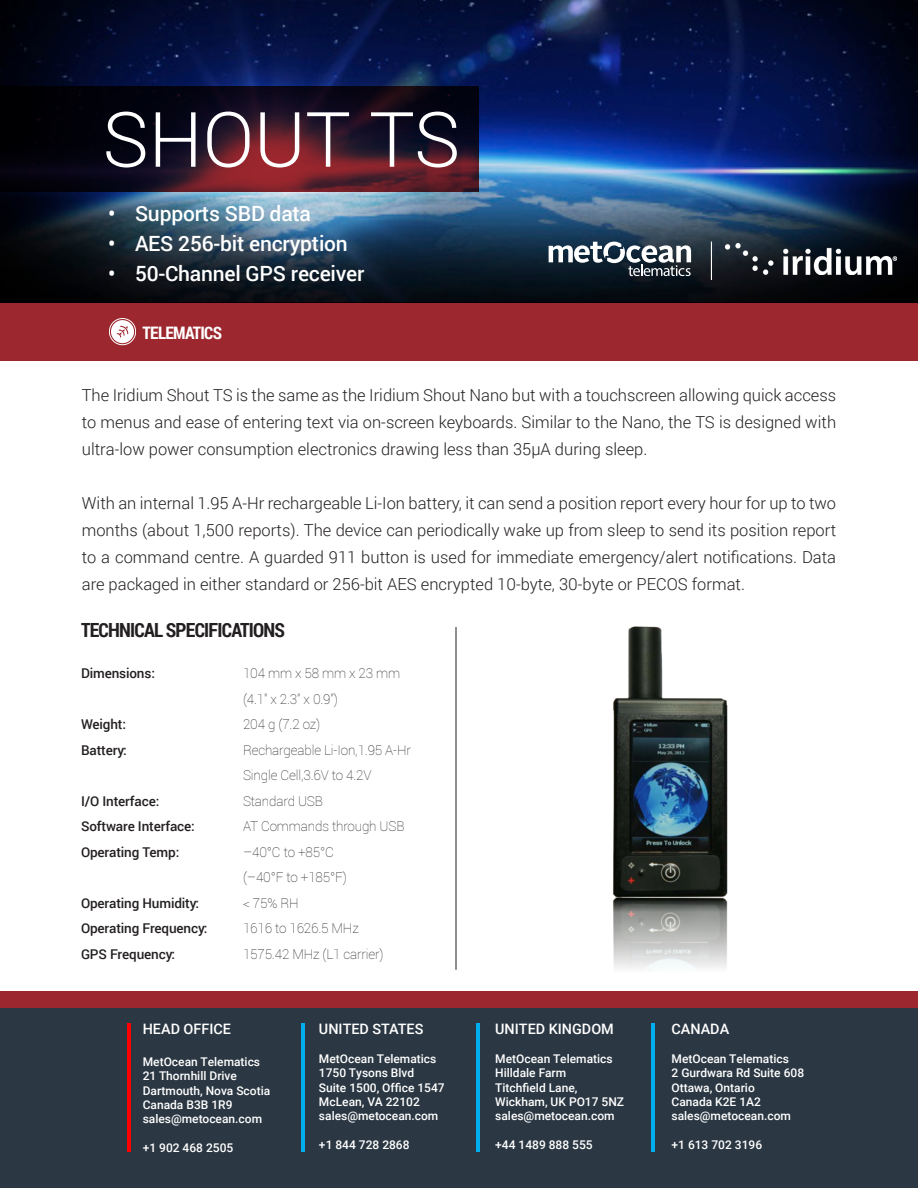
<style>
.page{position:relative;width:918px;height:1188px;background:#fff}
.page>*{position:absolute;margin:0;border:0;box-sizing:border-box;transform-origin:0 0}
.t1{font:300 76.5px "Roboto";color:#fff}
.t2{font:500 21px "Roboto";letter-spacing:-.01em;color:#fff}
.t3{font:700 19.5px "Roboto Condensed";letter-spacing:-.04em;color:#231f20}
.t4{font:700 17.25px "Roboto Condensed";letter-spacing:-.04em;color:#fff}
.t5{font:300 16.5px/27px "Roboto";color:#231f20;text-align:justify}
.t6{font:500 14.4px "Roboto";color:#fff}
.t7{font:100 13.5px/25.5px "Roboto";letter-spacing:-.01em;color:#231f20}
.t8{font:500 13.5px "Roboto";letter-spacing:-.01em;color:#231f20}
.t9{font:500 12px/14.4px "Roboto";color:#fff}
</style>
<div class="page">
<img style="left:0;top:0;width:918px;height:302px">
<div style="left:0;top:302px;width:918px;height:59px;background:#9d272e"></div>
<svg style="left:0;top:87px;width:478px;height:105px;background:#260e1b"></svg>
<div style="left:0;top:1007px;width:918px;height:181px;background:#2b3742"></div>
<img style="left:726px;top:243px;width:170px;height:31px">
<div style="left:0;top:991px;width:918px;height:16px;background:#9d272e"></div>
<svg style="left:549px;top:242px;width:142px;height:34px"></svg>
<div style="left:109px;top:318px;width:27px;height:27px;border:1px solid #fff;border-radius:50%"></div>
<svg style="left:111px;top:320px;width:23px;height:23px"></svg>
<hr style="left:456px;top:627px;width:1px;height:343px;background:#231f20">
<hr style="left:711px;top:242px;width:1px;height:38px;background:#fff">
<img style="left:613px;top:626px;width:115px;height:342px">
<hr style="left:127px;top:1023px;width:4px;height:129px;background:#f00">
<hr style="left:301px;top:1023px;width:4px;height:129px;background:#00aeef">
<hr style="left:476px;top:1023px;width:4px;height:129px;background:#00aeef">
<hr style="left:652px;top:1023px;width:3px;height:129px;background:#00aeef">
<p class="t1" style="left:103px;top:87px;width:359px">SHOUT TS</p>
<p class="t2" style="left:108px;top:199px;width:205px">• Supports SBD data</p>
<p class="t2" style="left:108px;top:229px;width:241px">• AES 256-bit encryption</p>
<p class="t2" style="left:108px;top:259px;width:258px">• 50-Channel GPS receiver</p>
<p class="t4" style="left:143px;top:321px;width:81px">TELEMATICS</p>
<p class="t5" style="left:82px;top:381px;width:756px">The Iridium Shout TS is the same as the Iridium Shout Nano but with a touchscreen allowing quick access to menus and ease of entering text via on-screen keyboards. Similar to the Nano, the TS is designed with ultra-low power consumption electronics drawing less than 35µA during sleep.</p>
<p class="t5" style="left:82px;top:489px;width:756px">With an internal 1.95 A-Hr rechargeable Li-Ion battery, it can send a position report every hour for up to two months (about 1,500 reports). The device can periodically wake up from sleep to send its position report to a command centre. A guarded 911 button is used for immediate emergency/alert notifications. Data are packaged in either standard or 256-bit AES encrypted 10-byte, 30-byte or PECOS format.</p>
<p class="t3" style="left:81px;top:617px;width:206px">TECHNICAL SPECIFICATIONS</p>
<p class="t8" style="left:81px;top:664px;width:75px">Dimensions:</p>
<p class="t7" style="left:243px;top:660px;width:159px">104 mm x 58 mm x 23 mm</p>
<p class="t7" style="left:243px;top:686px;width:96px">(4.1″ x 2.3″ x 0.9″)</p>
<p class="t8" style="left:81px;top:715px;width:47px">Weight:</p>
<p class="t7" style="left:243px;top:711px;width:79px">204 g (7.2 oz)</p>
<p class="t8" style="left:81px;top:741px;width:47px">Battery:</p>
<p class="t7" style="left:243px;top:737px;width:169px">Rechargeable Li-Ion,1.95 A-Hr<br>Single Cell,3.6V to 4.2V</p>
<p class="t8" style="left:81px;top:792px;width:80px">I/O Interface:</p>
<p class="t7" style="left:243px;top:788px;width:81px">Standard USB</p>
<p class="t8" style="left:81px;top:817px;width:115px">Software Interface:</p>
<p class="t7" style="left:243px;top:813px;width:163px">AT Commands through USB</p>
<p class="t8" style="left:81px;top:843px;width:100px">Operating Temp:</p>
<p class="t7" style="left:243px;top:839px;width:92px">–40°C to +85°C</p>
<p class="t7" style="left:243px;top:864px;width:105px">(–40°F to +185°F)</p>
<p class="t8" style="left:81px;top:894px;width:120px">Operating Humidity:</p>
<p class="t7" style="left:243px;top:890px;width:57px">&lt; 75% RH</p>
<p class="t8" style="left:81px;top:919px;width:128px">Operating Frequency:</p>
<p class="t7" style="left:243px;top:915px;width:117px">1616 to 1626.5 MHz</p>
<p class="t8" style="left:81px;top:945px;width:95px">GPS Frequency:</p>
<p class="t7" style="left:243px;top:941px;width:142px">1575.42 MHz (L1 carrier)</p>
<p class="t6" style="left:143px;top:1019px;width:90px">HEAD OFFICE</p>
<p class="t9" style="left:143px;top:1054px;width:129px">MetOcean Telematics<br>21 Thornhill Drive<br>Dartmouth, Nova Scotia<br>Canada B3B 1R9 sales@metocean.com</p>
<p class="t9" style="left:143px;top:1140px;width:92px">+1 902 468 2505</p>
<p class="t6" style="left:319px;top:1019px;width:106px">UNITED STATES</p>
<p class="t9" style="left:319px;top:1051px;width:127px">MetOcean Telematics<br>1750 Tysons Blvd<br>Suite 1500, Office 1547<br>McLean, VA 22102 sales@metocean.com</p>
<p class="t9" style="left:319px;top:1137px;width:92px">+1 844 728 2868</p>
<p class="t6" style="left:495px;top:1019px;width:120px">UNITED KINGDOM</p>
<p class="t9" style="left:495px;top:1051px;width:130px">MetOcean Telematics<br>Hilldale Farm<br>Titchfield Lane,<br>Wickham, UK PO17 5NZ sales@metocean.com</p>
<p class="t9" style="left:495px;top:1137px;width:99px">+44 1489 888 555</p>
<p class="t6" style="left:672px;top:1019px;width:59px">CANADA</p>
<p class="t9" style="left:672px;top:1051px;width:134px">MetOcean Telematics<br>2 Gurdwara Rd Suite 608<br>Ottawa, Ontario<br>Canada K2E 1A2 sales@metocean.com</p>
<p class="t9" style="left:672px;top:1137px;width:92px">+1 613 702 3196</p>
</div>
